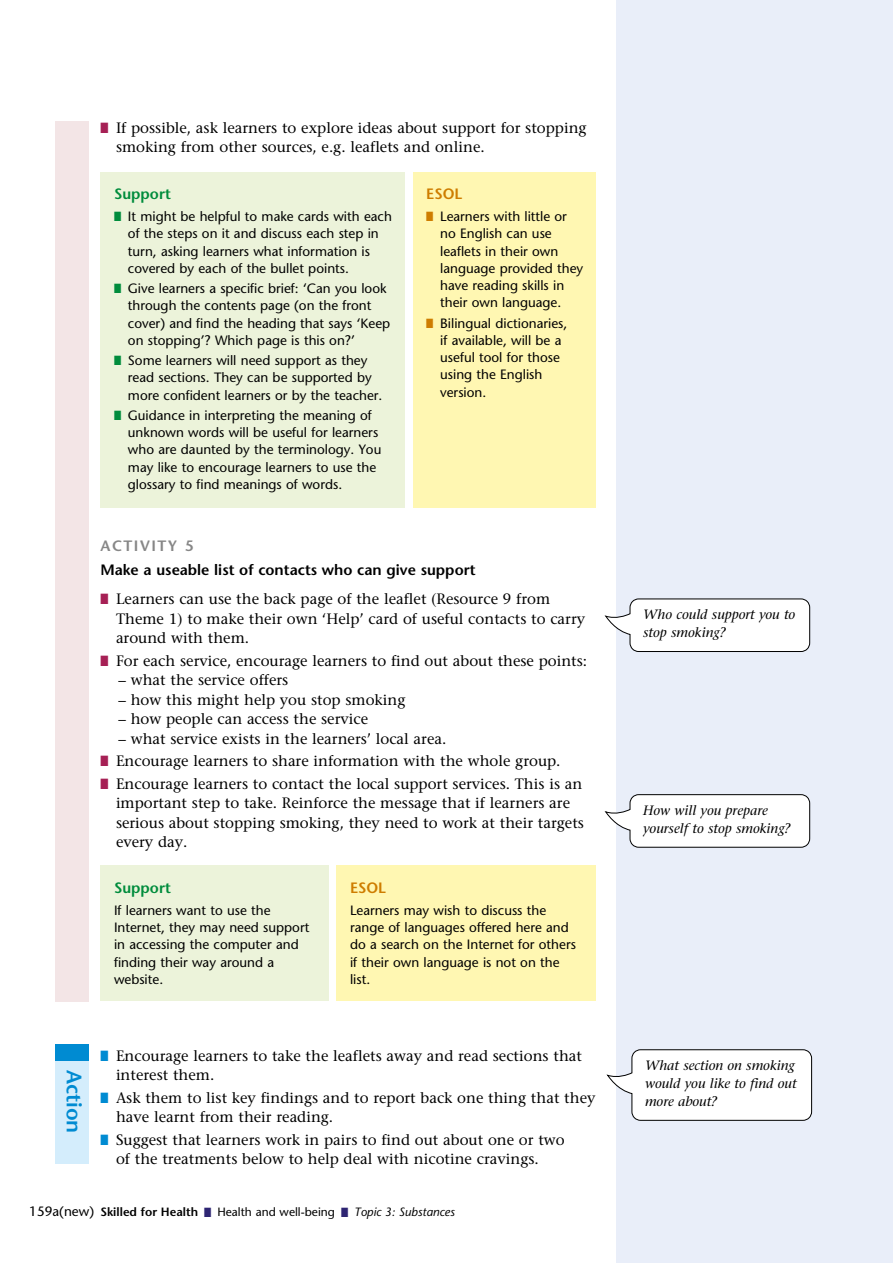
<style>
.page{position:relative;width:893px;height:1263px;background:#fff}
.page>*{position:absolute;margin:0;border:0;box-sizing:border-box;transform-origin:0 0}
.t1{font:600 21px "Stone Sans";color:#008bd2}
.t2{font:15px/19.5px "Stone Serif";color:#000}
.t3{font:600 15px "Stone Sans";color:#000}
.t4{font:600 15px "Stone Sans";color:#008c3c}
.t5{font:600 15px "Stone Sans";letter-spacing:.1em;color:#878787}
.t6{font:600 15px "Stone Sans";color:#ce7d00}
.t7{font:13.5px/17.2px "Stone Sans";color:#000}
.t8{font:italic 13.5px/18px "Stone Serif";color:#000}
.t9{font:12px "Stone Sans";color:#000}
.s1{color:#a62055}
.s2{color:#008c3c}
.s3{color:#ce7d00}
.s4{color:#008bd2}
.s5{font-size:13.5px}
.s6{font-weight:600}
.s7{color:#2e2573}
.s8{font-style:italic}
</style>
<div class="page">
<div style="left:617px;top:0;width:276px;height:1263px;background:#e9eef9"></div>
<div style="left:100px;top:172px;width:305px;height:335px;background:#ecf3da"></div>
<div style="left:100px;top:866px;width:229px;height:135px;background:#ecf3da"></div>
<div style="left:413px;top:172px;width:183px;height:335px;background:#fff7b2"></div>
<div style="left:336px;top:866px;width:260px;height:135px;background:#fff7b2"></div>
<div style="left:56px;top:122px;width:32px;height:880px;background:#f3e5e6"></div>
<svg style="left:604px;top:598px;width:206px;height:54px;background:#f3f3f4"></svg>
<svg style="left:604px;top:794px;width:206px;height:54px;background:#f3f3f4"></svg>
<div style="left:56px;top:1044px;width:33px;height:120px;background:#d4edfc"></div>
<div style="left:56px;top:1044px;width:33px;height:17px;background:#008bd2"></div>
<svg style="left:606px;top:1049px;width:206px;height:72px;background:#f4f5f5"></svg>
<p class="t2" style="left:116px;top:118px;width:472px;text-indent:-15px"><span class="s1">■</span> If possible, ask learners to explore ideas about support for stopping smoking from other sources, e.g. leaflets and online.</p>
<p class="t4" style="left:114px;top:185px;width:58px">Support</p>
<p class="t7" style="left:128px;top:208px;width:266px;text-indent:-14px"><span class="s2">■</span> It might be helpful to make cards with each of the steps on it and discuss each step in turn, asking learners what information is covered by each of the bullet points.</p>
<p class="t7" style="left:128px;top:280px;width:264px;text-indent:-14px"><span class="s2">■</span> Give learners a specific brief: ‘Can you look through the contents page (on the front cover) and find the heading that says ‘Keep on stopping’? Which page is this on?’</p>
<p class="t7" style="left:128px;top:352px;width:256px;text-indent:-14px"><span class="s2">■</span> Some learners will need support as they read sections. They can be supported by more confident learners or by the teacher.</p>
<p class="t7" style="left:128px;top:407px;width:255px;text-indent:-14px"><span class="s2">■</span> Guidance in interpreting the meaning of unknown words will be useful for learners who are daunted by the terminology. You may like to encourage learners to use the glossary to find meanings of words.</p>
<p class="t6" style="left:426px;top:185px;width:10px">esol</p>
<p class="t7" style="left:440px;top:208px;width:145px;text-indent:-14px"><span class="s3">■</span> Learners with little or no English can use leaflets in their own language provided they have reading skills in their own language.</p>
<p class="t7" style="left:440px;top:314px;width:129px;text-indent:-14px"><span class="s3">■</span> Bilingual dictionaries, if available, will be a useful tool for those using the English version.</p>
<p class="t5" style="left:100px;top:537px;width:95px">ACTIVITY 5</p>
<p class="t3" style="left:100px;top:561px;width:377px">Make a useable list of contacts who can give support</p>
<p class="t2" style="left:116px;top:589px;width:471px;text-indent:-15px"><span class="s1">■</span> Learners can use the back page of the leaflet (Resource 9 from<br>Theme 1) to make their own ‘Help’ card of useful contacts to carry around with them.</p>
<p class="t2" style="left:100px;top:651px;width:488px"><span class="s1">■</span> For each service, encourage learners to find out about these points:</p>
<p class="t2" style="left:118px;top:670px;width:171px">– what the service offers</p>
<p class="t2" style="left:118px;top:690px;width:288px">– how this might help you stop smoking</p>
<p class="t2" style="left:118px;top:709px;width:251px">– how people can access the service</p>
<p class="t2" style="left:118px;top:729px;width:329px">– what service exists in the learners’ local area.</p>
<p class="t2" style="left:100px;top:751px;width:462px"><span class="s1">■</span> Encourage learners to share information with the whole group.</p>
<p class="t2" style="left:116px;top:774px;width:469px;text-indent:-15px"><span class="s1">■</span> Encourage learners to contact the local support services. This is an important step to take. Reinforce the message that if learners are serious about stopping smoking, they need to work at their targets every day.</p>
<p class="t4" style="left:114px;top:878px;width:58px">Support</p>
<p class="t7" style="left:114px;top:901px;width:197px">If learners want to use the<br>Internet, they may need support in accessing the computer and finding their way around a website.</p>
<p class="t6" style="left:350px;top:878px;width:10px">esol</p>
<p class="t7" style="left:350px;top:901px;width:227px">Learners may wish to discuss the range of languages offered here and do a search on the Internet for others if their own language is not on the list.</p>
<p class="t8" style="left:643px;top:606px;width:154px">Who could support you to stop smoking?</p>
<p class="t8" style="left:643px;top:801px;width:149px">How will you prepare yourself to stop smoking?</p>
<p class="t2" style="left:116px;top:1046px;width:468px;text-indent:-15px"><span class="s4">■</span> Encourage learners to take the leaflets away and read sections that interest them.</p>
<p class="t2" style="left:116px;top:1088px;width:481px;text-indent:-15px"><span class="s4">■</span> Ask them to list key findings and to report back one thing that they have learnt from their reading.</p>
<p class="t2" style="left:116px;top:1130px;width:450px;text-indent:-15px"><span class="s4">■</span> Suggest that learners work in pairs to find out about one or two of the treatments below to help deal with nicotine cravings.</p>
<h1 class="t1" style="left:87px;top:1070px;width:65px;rotate:90deg">Action</h1>
<p class="t8" style="left:645px;top:1056px;width:153px">What section on smoking would you like to find out more about?</p>
<p class="t9" style="left:29px;top:1205px;width:427px"><span class="s5">159a(new)</span> <span class="s6">Skilled for Health</span> <span class="s7">■</span> Health and well-being <span class="s7">■</span> <span class="s8">Topic 3: Substances</span></p>
</div>
